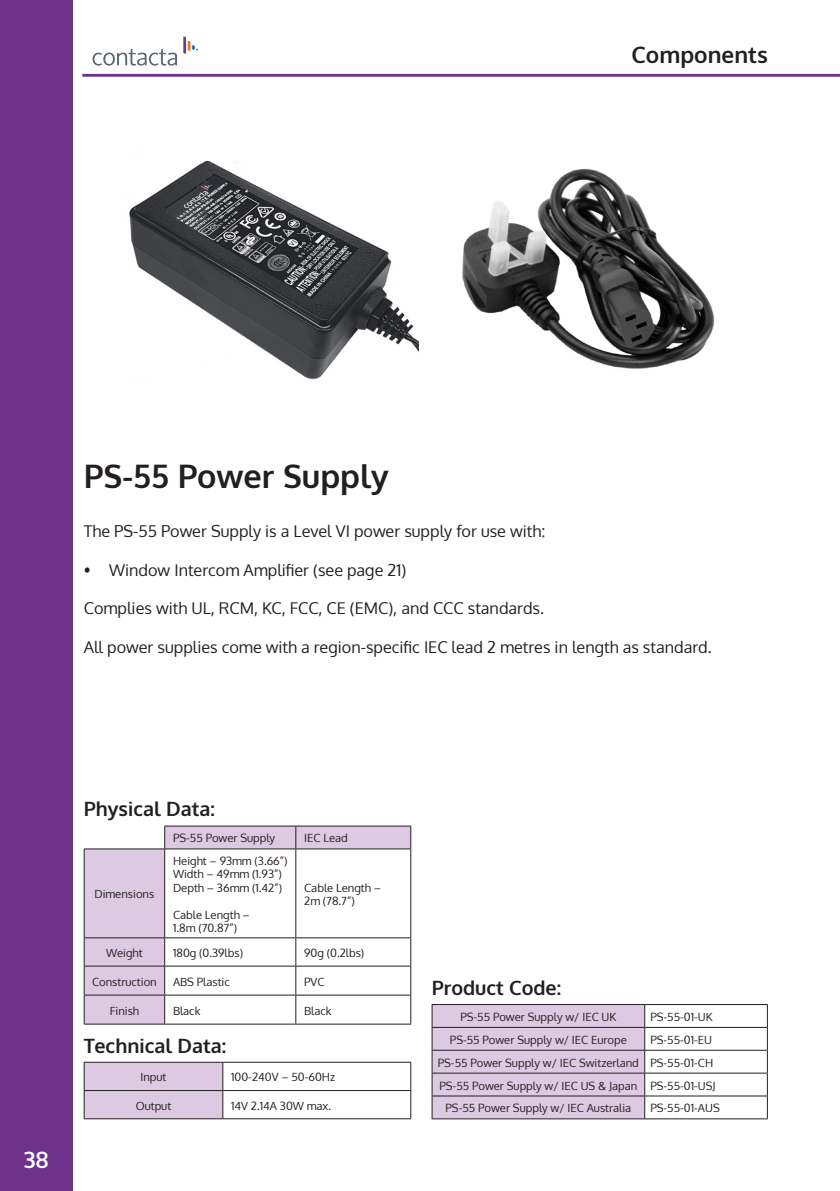
<style>
.page{position:relative;width:840px;height:1191px;background:#fff}
.page>*{position:absolute;margin:0;border:0;box-sizing:border-box;transform-origin:0 0}
.t1{font:700 32.4px "Oxygen";color:#231f20}
.t2{font:700 22.6px "Oxygen";color:#231f20}
.t3{font:700 22.6px "Oxygen";color:#fff}
.t4{font:700 19.8px "Oxygen";color:#231f20}
.t5{font:16.2px "Oxygen";color:#231f20}
.t6{font:11.2px/13.6px "Oxygen";color:#231f20}
</style>
<div class="page">
<hr style="left:82px;top:74px;width:757px;height:3px;background:#6e328a">
<div style="left:0;top:0;width:72px;height:1191px;background:#6e328a"></div>
<svg style="left:92px;top:49px;width:85px;height:17px"></svg>
<svg style="left:183px;top:37px;width:15px;height:17px"></svg>
<img style="left:462px;top:168px;width:253px;height:201px">
<img style="left:129px;top:160px;width:289px;height:220px">
<svg style="left:85px;top:826px;width:325px;height:197px"></svg>
<svg style="left:295px;top:826px;width:1px;height:22px"></svg>
<hr style="left:164px;top:849px;width:1px;height:88px;background:#231f20">
<hr style="left:295px;top:849px;width:1px;height:88px;background:#231f20">
<hr style="left:165px;top:937px;width:130px;height:1px;background:#231f20">
<hr style="left:295px;top:937px;width:116px;height:1px;background:#231f20">
<hr style="left:165px;top:965px;width:130px;height:1px;background:#231f20">
<hr style="left:295px;top:965px;width:116px;height:1px;background:#231f20">
<svg style="left:164px;top:938px;width:1px;height:85px"></svg>
<svg style="left:295px;top:938px;width:1px;height:85px"></svg>
<hr style="left:165px;top:1023px;width:130px;height:1px;background:#231f20">
<hr style="left:295px;top:1023px;width:116px;height:1px;background:#231f20">
<hr style="left:84px;top:937px;width:81px;height:1px;background:#231f20">
<hr style="left:84px;top:965px;width:81px;height:1px;background:#231f20">
<hr style="left:84px;top:1023px;width:81px;height:1px;background:#231f20">
<hr style="left:84px;top:848px;width:81px;height:1px;background:#231f20">
<hr style="left:84px;top:849px;width:1px;height:88px;background:#231f20">
<hr style="left:410px;top:849px;width:1px;height:88px;background:#231f20">
<svg style="left:84px;top:938px;width:1px;height:85px"></svg>
<svg style="left:410px;top:938px;width:1px;height:85px"></svg>
<hr style="left:84px;top:994px;width:81px;height:1px;background:#231f20">
<hr style="left:165px;top:994px;width:130px;height:1px;background:#231f20">
<hr style="left:295px;top:994px;width:116px;height:1px;background:#231f20">
<hr style="left:164px;top:825px;width:131px;height:1px;background:#231f20">
<svg style="left:164px;top:826px;width:1px;height:22px"></svg>
<hr style="left:295px;top:825px;width:116px;height:1px;background:#231f20">
<svg style="left:410px;top:826px;width:1px;height:22px"></svg>
<hr style="left:165px;top:848px;width:130px;height:1px;background:#231f20">
<hr style="left:295px;top:848px;width:116px;height:1px;background:#231f20">
<hr style="left:223px;top:1062px;width:188px;height:1px;background:#231f20">
<hr style="left:223px;top:1090px;width:188px;height:1px;background:#231f20">
<div style="left:84px;top:1062px;width:139px;height:56px;background:#ddc9e2"></div>
<svg style="left:410px;top:1062px;width:1px;height:56px"></svg>
<hr style="left:84px;top:1118px;width:139px;height:1px;background:#231f20">
<hr style="left:223px;top:1118px;width:188px;height:1px;background:#231f20">
<hr style="left:644px;top:1004px;width:123px;height:1px;background:#231f20">
<hr style="left:644px;top:1027px;width:123px;height:1px;background:#231f20">
<hr style="left:644px;top:1050px;width:123px;height:1px;background:#231f20">
<hr style="left:644px;top:1072px;width:123px;height:1px;background:#231f20">
<hr style="left:644px;top:1095px;width:123px;height:1px;background:#231f20">
<svg style="left:431px;top:1004px;width:214px;height:114px;background:#d4c1d8"></svg>
<svg style="left:766px;top:1005px;width:1px;height:113px"></svg>
<hr style="left:431px;top:1118px;width:213px;height:1px;background:#231f20">
<hr style="left:644px;top:1118px;width:123px;height:1px;background:#231f20">
<p class="t2" style="left:631px;top:40px;width:138px">Components</p>
<p class="t1" style="left:84px;top:456px;width:306px">PS-55 Power Supply</p>
<p class="t5" style="left:84px;top:520px;width:462px">The PS-55 Power Supply is a Level VI power supply for use with:</p>
<p class="t5" style="left:84px;top:558px;width:324px">• Window Intercom Amplifier (see page 21)</p>
<p class="t5" style="left:84px;top:597px;width:461px">Complies with UL, RCM, KC, FCC, CE (EMC), and CCC standards.</p>
<p class="t5" style="left:84px;top:636px;width:629px">All power supplies come with a region-specific IEC lead 2 metres in length as standard.</p>
<p class="t3" style="left:24px;top:1146px;width:26px">38</p>
<p class="t4" style="left:84px;top:796px;width:132px">Physical Data:</p>
<p class="t6" style="left:94px;top:887px;width:61px">Dimensions</p>
<p class="t6" style="left:173px;top:831px;width:104px">PS-55 Power Supply</p>
<p class="t6" style="left:304px;top:831px;width:45px">IEC Lead</p>
<p class="t6" style="left:173px;top:853px;width:116px">Height – 93mm (3.66”)<br>Width – 49mm (1.93”)<br>Depth – 36mm (1.42”)</p>
<p class="t6" style="left:173px;top:908px;width:78px">Cable Length –<br>1.8m (70.87”)</p>
<p class="t6" style="left:304px;top:880px;width:78px">Cable Length –<br>2m (78.7”)</p>
<p class="t6" style="left:106px;top:946px;width:38px">Weight</p>
<p class="t6" style="left:173px;top:946px;width:71px">180g (0.39lbs)</p>
<p class="t6" style="left:304px;top:946px;width:62px">90g (0.2lbs)</p>
<p class="t6" style="left:92px;top:974px;width:66px">Construction</p>
<p class="t6" style="left:173px;top:974px;width:58px">ABS Plastic</p>
<p class="t6" style="left:304px;top:974px;width:22px">PVC</p>
<p class="t6" style="left:110px;top:1003px;width:31px">Finish</p>
<p class="t6" style="left:173px;top:1003px;width:29px">Black</p>
<p class="t6" style="left:304px;top:1003px;width:29px">Black</p>
<p class="t4" style="left:84px;top:1033px;width:144px">Technical Data:</p>
<p class="t6" style="left:140px;top:1070px;width:28px">Input</p>
<p class="t6" style="left:231px;top:1070px;width:105px">100-240V – 50-60Hz</p>
<p class="t6" style="left:136px;top:1098px;width:37px">Output</p>
<p class="t6" style="left:231px;top:1098px;width:101px">14V 2.14A 30W max.</p>
<p class="t4" style="left:431px;top:975px;width:131px">Product Code:</p>
<p class="t6" style="left:460px;top:1010px;width:157px">PS-55 Power Supply w/ IEC UK</p>
<p class="t6" style="left:650px;top:1010px;width:64px">PS-55-01-UK</p>
<p class="t6" style="left:449px;top:1033px;width:178px">PS-55 Power Supply w/ IEC Europe</p>
<p class="t6" style="left:650px;top:1033px;width:63px">PS-55-01-EU</p>
<p class="t6" style="left:437px;top:1055px;width:202px">PS-55 Power Supply w/ IEC Switzerland</p>
<p class="t6" style="left:650px;top:1055px;width:64px">PS-55-01-CH</p>
<p class="t6" style="left:439px;top:1078px;width:199px">PS-55 Power Supply w/ IEC US &amp; Japan</p>
<p class="t6" style="left:650px;top:1078px;width:67px">PS-55-01-USJ</p>
<p class="t6" style="left:445px;top:1101px;width:187px">PS-55 Power Supply w/ IEC Australia</p>
<p class="t6" style="left:650px;top:1101px;width:71px">PS-55-01-AUS</p>
</div>
